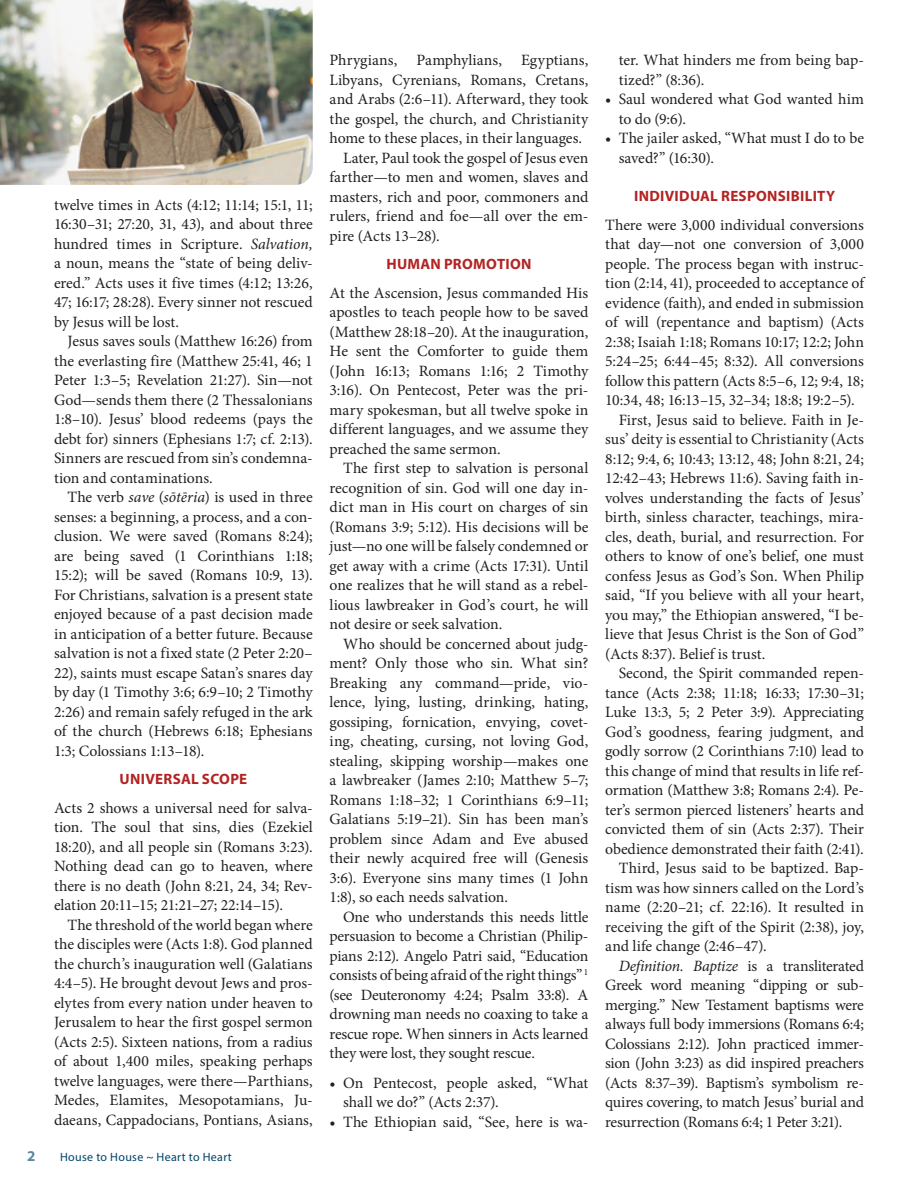
<style>
.page{position:relative;width:918px;height:1188px;background:#fff}
.page>*{position:absolute;margin:0;border:0;box-sizing:border-box;transform-origin:0 0}
.Body_Serif_indent{font:15.75px/19.5px "Minion Pro";letter-spacing:-.005em;color:#231f20;text-align:justify}
.Body_Serif_no_indent{font:15.75px/19.5px "Minion Pro";letter-spacing:-.005em;color:#231f20;text-align:justify}
.Main_Article_Headings{font:700 15px "Myriad Pro";letter-spacing:.02em;color:#b22423}
.t1{font:700 15px "Myriad Pro";color:#5c87a1}
.t2{font:12px "Myriad Pro";letter-spacing:.03em;color:#00446a}
.s1{font-style:italic}
</style>
<div class="page">
<img style="left:0;top:0;width:313px;height:185px">
<p class="Body_Serif_indent" style="left:54px;top:195px;width:260px">twelve times in Acts (4:12; 11:14; 15:1, 11; 16:30–31; 27:20, 31, 43), and about three hundred times in Scripture. <span class="s1">Salvation, </span>a noun, means the “state of being deliv&shy;ered.” Acts uses it five times (4:12; 13:26, 47; 16:17; 28:28). Every sinner not rescued by Jesus will be lost.</p>
<p class="Body_Serif_indent" style="left:54px;top:332px;width:260px;text-indent:14px">Jesus saves souls (Matthew 16:26) from the everlasting fire (Matthew 25:41, 46; 1<br>Peter 1:3–5; Revelation 21:27). Sin—not God—sends them there (2 Thessalonians 1:8–10). Jesus’ blood redeems (pays the debt for) sinners (Ephesians 1:7; cf. 2:13).<br>Sinners are rescued from sin’s condemna&shy;tion and contaminations.</p>
<p class="Body_Serif_indent" style="left:54px;top:488px;width:260px;text-indent:14px">The verb <span class="s1">save</span> (<span class="s1">sōtēria</span>) is used in three senses: a beginning, a process, and a con&shy;clusion. We were saved (Romans 8:24); are being saved (1 Corinthians 1:18; 15:2); will be saved (Romans 10:9, 13).<br>For Christians, salvation is a present state enjoyed because of a past decision made in anticipation of a better future. Because salvation is not a fixed state (2 Peter 2:20– 22), saints must escape Satan’s snares day by day (1 Timothy 3:6; 6:9–10; 2 Timothy 2:26) and remain safely refuged in the ark of the church (Hebrews 6:18; Ephesians 1:3; Colossians 1:13–18).</p>
<p class="Main_Article_Headings" style="left:120px;top:770px;width:129px">UNIVERSAL SCOPE</p>
<p class="Body_Serif_no_indent" style="left:54px;top:798px;width:260px">Acts 2 shows a universal need for salva&shy;tion. The soul that sins, dies (Ezekiel 18:20), and all people sin (Romans 3:23).<br>Nothing dead can go to heaven, where there is no death (John 8:21, 24, 34; Rev&shy;elation 20:11–15; 21:21–27; 22:14–15).</p>
<p class="Body_Serif_indent" style="left:54px;top:915px;width:260px;text-indent:14px">The threshold of the world began where the disciples were (Acts 1:8). God planned the church’s inauguration well (Galatians 4:4–5). He brought devout Jews and pros&shy;elytes from every nation under heaven to Jerusalem to hear the first gospel sermon (Acts 2:5). Sixteen nations, from a radius of about 1,400 miles, speaking perhaps twelve languages, were there—Parthians, Medes, Elamites, Mesopotamians, Ju&shy;daeans, Cappadocians, Pontians, Asians,</p>
<p class="t1" style="left:27px;top:1146px;width:10px">2</p>
<p class="t2" style="left:60px;top:1150px;width:173px">House to House ~ Heart to Heart</p>
<p class="Body_Serif_indent" style="left:330px;top:51px;width:260px">Phrygians, Pamphylians, Egyptians, Libyans, Cyrenians, Romans, Cretans, and Arabs (2:6–11). Afterward, they took the gospel, the church, and Christianity home to these places, in their languages.</p>
<p class="Body_Serif_indent" style="left:330px;top:148px;width:260px;text-indent:14px">Later, Paul took the gospel of Jesus even farther—to men and women, slaves and masters, rich and poor, commoners and rulers, friend and foe—all over the em&shy;pire (Acts 13–28).</p>
<p class="Main_Article_Headings" style="left:386px;top:255px;width:147px">HUMAN PROMOTION</p>
<p class="Body_Serif_no_indent" style="left:330px;top:283px;width:260px">At the Ascension, Jesus commanded His apostles to teach people how to be saved (Matthew 28:18–20). At the inauguration, He sent the Comforter to guide them (John 16:13; Romans 1:16; 2 Timothy 3:16). On Pentecost, Peter was the pri&shy;mary spokesman, but all twelve spoke in different languages, and we assume they preached the same sermon.</p>
<p class="Body_Serif_indent" style="left:330px;top:459px;width:260px;text-indent:14px">The first step to salvation is personal recognition of sin. God will one day in&shy;dict man in His court on charges of sin (Romans 3:9; 5:12). His decisions will be just—no one will be falsely condemned or get away with a crime (Acts 17:31). Until one realizes that he will stand as a rebel&shy;lious lawbreaker in God’s court, he will not desire or seek salvation.</p>
<p class="Body_Serif_indent" style="left:330px;top:634px;width:260px;text-indent:14px">Who should be concerned about judg&shy;ment? Only those who sin. What sin?<br>Breaking any command—pride, vio&shy;lence, lying, lusting, drinking, hating, gossiping, fornication, envying, covet&shy;ing, cheating, cursing, not loving God, stealing, skipping worship—makes one a lawbreaker (James 2:10; Matthew 5–7; Romans 1:18–32; 1 Corinthians 6:9–11; Galatians 5:19–21). Sin has been man’s problem since Adam and Eve abused their newly acquired free will (Genesis 3:6). Everyone sins many times (1 John 1:8), so each needs salvation.</p>
<p class="Body_Serif_indent" style="left:330px;top:907px;width:260px;text-indent:14px">One who understands this needs little persuasion to become a Christian (Philip&shy;pians 2:12). Angelo Patri said, “Education consists of being afraid of the right things” <sup>1 </sup>(see Deuteronomy 4:24; Psalm 33:8). A drowning man needs no coaxing to take a rescue rope. When sinners in Acts learned they were lost, they sought rescue.</p>
<p class="Body_Serif_indent" style="left:343px;top:1073px;width:247px;text-indent:-14px">• On Pentecost, people asked, “What shall we do?” (Acts 2:37).</p>
<p class="Body_Serif_indent" style="left:330px;top:1112px;width:260px">• The Ethiopian said, “See, here is wa-</p>
<p class="Body_Serif_indent" style="left:619px;top:51px;width:247px">ter. What hinders me from being bap&shy;tized?” (8:36).</p>
<p class="Body_Serif_indent" style="left:619px;top:90px;width:247px;text-indent:-14px">• Saul wondered what God wanted him to do (9:6).</p>
<p class="Body_Serif_indent" style="left:619px;top:129px;width:247px;text-indent:-14px">• The jailer asked, “What must I do to be saved?” (16:30).</p>
<p class="Main_Article_Headings" style="left:634px;top:186px;width:203px">INDIVIDUAL RESPONSIBILITY</p>
<p class="Body_Serif_no_indent" style="left:605px;top:215px;width:260px">There were 3,000 individual conversions that day—not one conversion of 3,000 people. The process began with instruc&shy;tion (2:14, 41), proceeded to acceptance of evidence (faith), and ended in submission of will (repentance and baptism) (Acts 2:38; Isaiah 1:18; Romans 10:17; 12:2; John 5:24–25; 6:44–45; 8:32). All conversions follow this pattern (Acts 8:5–6, 12; 9:4, 18; 10:34, 48; 16:13–15, 32–34; 18:8; 19:2–5).</p>
<p class="Body_Serif_indent" style="left:605px;top:410px;width:260px;text-indent:14px">First, Jesus said to believe. Faith in Je&shy;sus’ deity is essential to Christianity (Acts 8:12; 9:4, 6; 10:43; 13:12, 48; John 8:21, 24; 12:42–43; Hebrews 11:6). Saving faith in&shy;volves understanding the facts of Jesus’ birth, sinless character, teachings, mira&shy;cles, death, burial, and resurrection. For others to know of one’s belief, one must confess Jesus as God’s Son. When Philip said, “If you believe with all your heart, you may,” the Ethiopian answered, “I be&shy;lieve that Jesus Christ is the Son of God” (Acts 8:37). Belief is trust.</p>
<p class="Body_Serif_indent" style="left:605px;top:663px;width:260px;text-indent:14px">Second, the Spirit commanded repen&shy;tance (Acts 2:38; 11:18; 16:33; 17:30–31; Luke 13:3, 5; 2 Peter 3:9). Appreciating God’s goodness, fearing judgment, and godly sorrow (2 Corinthians 7:10) lead to this change of mind that results in life ref&shy;ormation (Matthew 3:8; Romans 2:4). Pe&shy;ter’s sermon pierced listeners’ hearts and convicted them of sin (Acts 2:37). Their obedience demonstrated their faith (2:41).</p>
<p class="Body_Serif_indent" style="left:605px;top:858px;width:260px;text-indent:14px">Third, Jesus said to be baptized. Bap&shy;tism was how sinners called on the Lord’s name (2:20–21; cf. 22:16). It resulted in receiving the gift of the Spirit (2:38), joy, and life change (2:46–47).</p>
<p class="Body_Serif_indent" style="left:605px;top:956px;width:260px;text-indent:14px"><span class="s1">Definition. Baptize</span> is a transliterated Greek word meaning “dipping or sub&shy;merging.” New Testament baptisms were always full body immersions (Romans 6:4; Colossians 2:12). John practiced immer&shy;sion (John 3:23) as did inspired preachers (Acts 8:37–39). Baptism’s symbolism re&shy;quires covering, to match Jesus’ burial and resurrection (Romans 6:4; 1 Peter 3:21).</p>
</div>
